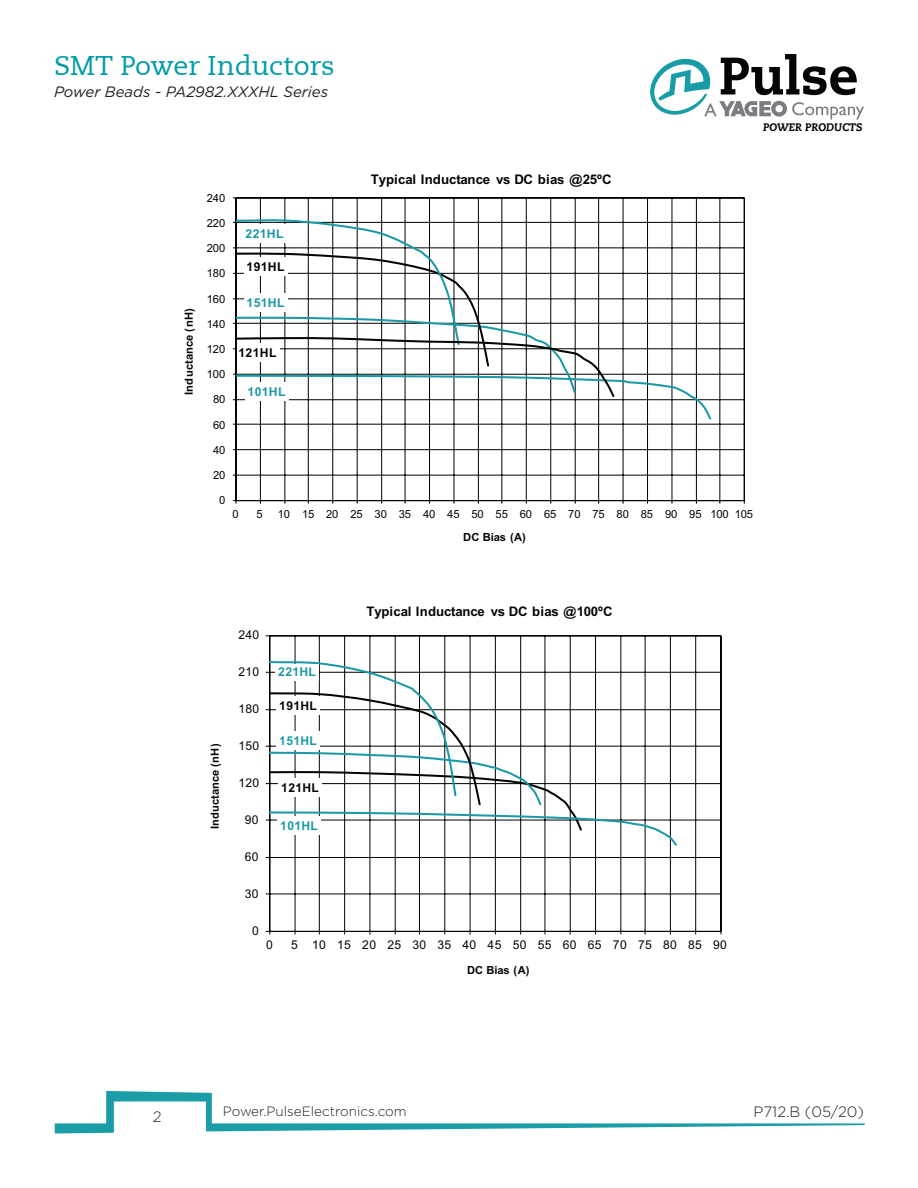
<style>
.page{position:relative;width:918px;height:1188px;background:#fff}
.page>*{position:absolute;margin:0;border:0;box-sizing:border-box;transform-origin:0 0}
.t1{font:27px "Caecilia LT";color:#009ca6}
.t2{font:italic 15px "Gotham";color:#231f20}
.t3{font:300 15px "Gotham";color:#231f20}
.t4{font:300 13.5px "Gotham";color:#231f20}
.t5{font:700 13.2px "Arial";letter-spacing:-.005em;color:#040503}
.t6{font:700 12.3px "Arial";letter-spacing:.025em;color:#1a99a6}
.t7{font:700 12.3px "Arial";letter-spacing:.025em;color:#040503}
.t8{font:12.15px "Arial";letter-spacing:.025em;color:#040503}
.t9{font:700 12.15px "Arial";letter-spacing:.025em;color:#1a99a6}
.t10{font:700 12.15px "Arial";letter-spacing:.025em;color:#040503}
.t11{font:11.25px "Arial";letter-spacing:-.01em;color:#040503}
.t12{font:700 11.25px "Arial";letter-spacing:.025em;color:#040503}
.t13{font:700 11.25px "Arial";letter-spacing:.005em;color:#040503}
.t14{font:700 11.1px "Arial";letter-spacing:.025em;color:#040503}
.t15{font:700 11.1px "Arial";letter-spacing:.005em;color:#040503}
.t16{font:italic 800 10.95px "Caecilia LT Std";color:#040503}
</style>
<div class="page">
<svg style="left:265px;top:635px;width:457px;height:300px"></svg>
<svg style="left:269px;top:660px;width:410px;height:188px"></svg>
<div style="left:278px;top:778px;width:44px;height:18px;background:#fff"></div>
<div style="left:276px;top:731px;width:44px;height:19px;background:#fff"></div>
<div style="left:275px;top:665px;width:44px;height:16px;background:#fff"></div>
<div style="left:276px;top:696px;width:44px;height:18px;background:#fff"></div>
<div style="left:277px;top:817px;width:44px;height:18px;background:#fff"></div>
<svg style="left:232px;top:197px;width:513px;height:307px"></svg>
<svg style="left:236px;top:316px;width:477px;height:105px"></svg>
<svg style="left:234px;top:219px;width:382px;height:180px"></svg>
<div style="left:237px;top:343px;width:43px;height:19px;background:#fff"></div>
<div style="left:244px;top:293px;width:43px;height:19px;background:#fff"></div>
<div style="left:243px;top:224px;width:43px;height:18px;background:#fff"></div>
<div style="left:244px;top:258px;width:43px;height:18px;background:#fff"></div>
<div style="left:245px;top:382px;width:43px;height:18px;background:#fff"></div>
<svg style="left:650px;top:54px;width:214px;height:65px"></svg>
<svg style="left:55px;top:1091px;width:810px;height:43px"></svg>
<h1 class="t1" style="left:54px;top:50px;width:282px">SMT Power Inductors</h1>
<h2 class="t2" style="left:54px;top:82px;width:276px">Power Beads - PA2982.XXXHL Series</h2>
<p class="t16" style="left:763px;top:121px;width:101px">POWER PRODUCTS</p>
<p class="t12" style="left:181px;top:395px;width:88px;rotate:-90deg">Inductance (nH)</p>
<p class="t11" style="left:207px;top:190px;width:20px">240</p>
<p class="t11" style="left:207px;top:216px;width:20px">220</p>
<p class="t11" style="left:207px;top:241px;width:20px">200</p>
<p class="t11" style="left:207px;top:266px;width:20px">180</p>
<p class="t11" style="left:207px;top:291px;width:20px">160</p>
<p class="t11" style="left:207px;top:316px;width:20px">140</p>
<p class="t11" style="left:207px;top:342px;width:20px">120</p>
<p class="t11" style="left:207px;top:367px;width:20px">100</p>
<p class="t11" style="left:213px;top:392px;width:14px">80</p>
<p class="t11" style="left:213px;top:417px;width:14px">60</p>
<p class="t11" style="left:213px;top:443px;width:14px">40</p>
<p class="t11" style="left:213px;top:468px;width:14px">20</p>
<p class="t11" style="left:219px;top:493px;width:8px">0</p>
<p class="t6" style="left:246px;top:225px;width:40px">221HL</p>
<p class="t7" style="left:247px;top:259px;width:40px">191HL</p>
<p class="t6" style="left:247px;top:294px;width:40px">151HL</p>
<p class="t7" style="left:238px;top:344px;width:40px">121HL</p>
<p class="t6" style="left:248px;top:383px;width:40px">101HL</p>
<p class="t5" style="left:371px;top:171px;width:242px">Typical Inductance vs DC bias @25ºC</p>
<p class="t11" style="left:232px;top:507px;width:8px">0</p>
<p class="t11" style="left:257px;top:507px;width:8px">5</p>
<p class="t11" style="left:278px;top:507px;width:477px">10 15 20 25 30 35 40 45 50 55 60 65 70 75 80 85 90 95 100 105</p>
<p class="t13" style="left:463px;top:530px;width:64px">DC Bias (A)</p>
<p class="t14" style="left:207px;top:829px;width:87px;rotate:-90deg">Inductance (nH)</p>
<p class="t8" style="left:238px;top:627px;width:22px">240</p>
<p class="t8" style="left:238px;top:664px;width:22px">210</p>
<p class="t8" style="left:238px;top:701px;width:22px">180</p>
<p class="t8" style="left:238px;top:738px;width:22px">150</p>
<p class="t8" style="left:238px;top:775px;width:22px">120</p>
<p class="t8" style="left:245px;top:812px;width:15px">90</p>
<p class="t8" style="left:245px;top:849px;width:15px">60</p>
<p class="t8" style="left:245px;top:886px;width:15px">30</p>
<p class="t8" style="left:252px;top:922px;width:8px">0</p>
<p class="t9" style="left:278px;top:664px;width:39px">221HL</p>
<p class="t10" style="left:279px;top:697px;width:39px">191HL</p>
<p class="t9" style="left:279px;top:733px;width:39px">151HL</p>
<p class="t10" style="left:281px;top:779px;width:39px">121HL</p>
<p class="t9" style="left:280px;top:818px;width:39px">101HL</p>
<p class="t5" style="left:366px;top:603px;width:248px">Typical Inductance vs DC bias @100ºC</p>
<p class="t8" style="left:266px;top:937px;width:8px">0</p>
<p class="t8" style="left:291px;top:937px;width:437px">5 10 15 20 25 30 35 40 45 50 55 60 65 70 75 80 85 90</p>
<p class="t15" style="left:467px;top:963px;width:64px">DC Bias (A)</p>
<h2 class="t3" style="left:153px;top:1107px;width:10px">2</h2>
<p class="t4" style="left:223px;top:1103px;width:186px">Power.PulseElectronics.com</p>
<h2 class="t3" style="left:753px;top:1103px;width:112px">P712.B (05/20)</h2>
</div>
